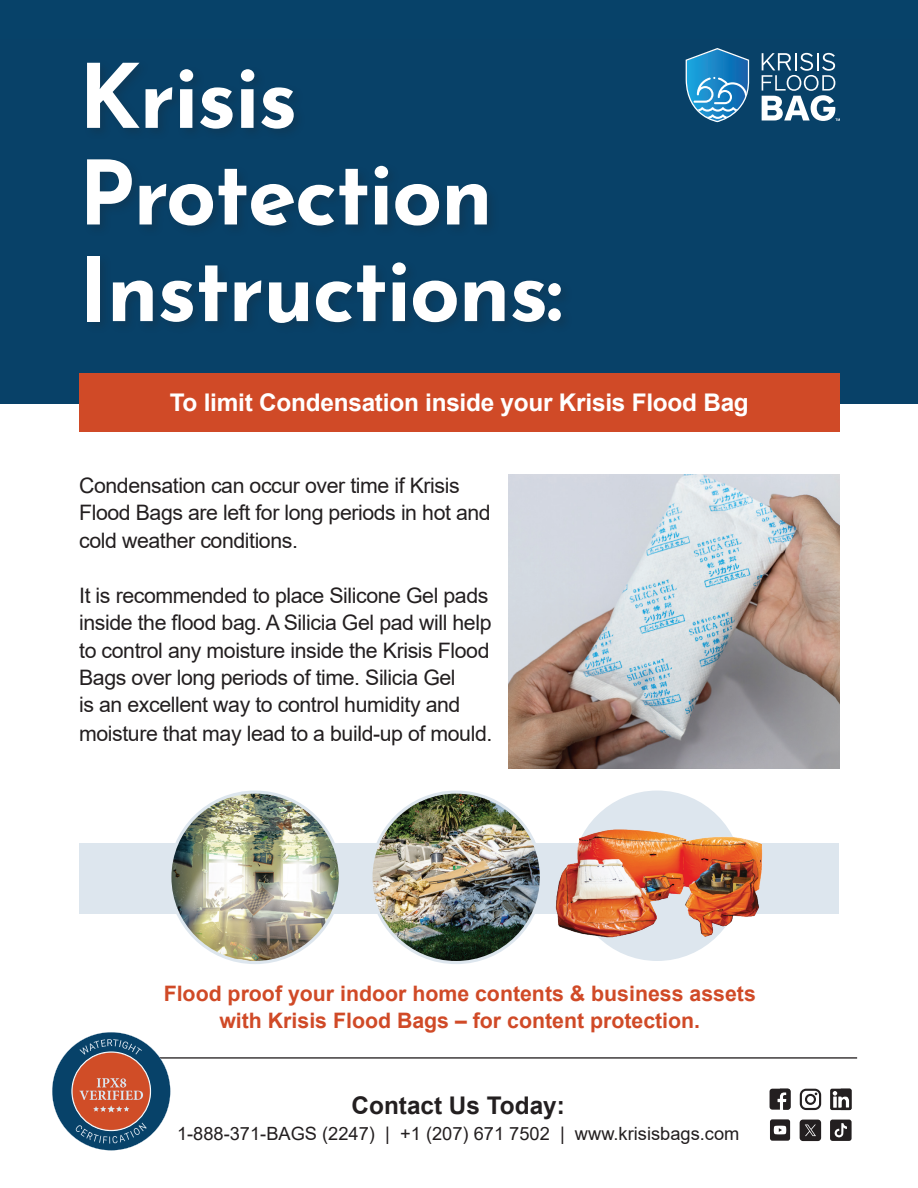
<style>
.page{position:relative;width:918px;height:1188px;background:#fff}
.page>*{position:absolute;margin:0;border:0;box-sizing:border-box;transform-origin:0 0}
.t1{font:700 88.5px/96.6px "Josefin Sans";letter-spacing:-.02em;color:#fff}
.t2{font:700 24.3px "Arial";letter-spacing:-.01em;color:#fff}
.t3{font:700 24.3px "Arial";color:#231f20}
.t4{font:21.3px/27.6px "Arial";letter-spacing:-.02em;color:#231f20}
.t5{font:700 21.3px/27.5px "Arial";color:#d04a27;text-align:center}
.t6{font:18.3px "Arial";color:#231f20}
</style>
<div class="page">
<div style="left:0;top:0;width:918px;height:404px;background:#074269"></div>
<hr style="left:79px;top:1057px;width:778px;height:2px;background:#231f20">
<svg style="left:770px;top:1089px;width:21px;height:21px"></svg>
<svg style="left:800px;top:1089px;width:21px;height:21px"></svg>
<svg style="left:830px;top:1089px;width:22px;height:21px"></svg>
<svg style="left:770px;top:1119px;width:20px;height:22px"></svg>
<svg style="left:800px;top:1120px;width:21px;height:21px"></svg>
<svg style="left:830px;top:1120px;width:22px;height:21px"></svg>
<svg style="left:685px;top:48px;width:65px;height:75px"></svg>
<svg style="left:762px;top:53px;width:78px;height:68px"></svg>
<svg style="left:52px;top:1032px;width:118px;height:118px"></svg>
<div style="left:79px;top:374px;width:760px;height:58px;background:#d04a27"></div>
<img style="left:509px;top:475px;width:330px;height:294px">
<div style="left:79px;top:843px;width:760px;height:71px;background:#dde6ee"></div>
<img style="left:170px;top:792px;width:170px;height:171px;border-radius:85px">
<img style="left:371px;top:792px;width:170px;height:171px;border-radius:85px">
<div style="left:572px;top:791px;width:170px;height:170px;background:#dde6ee;border-radius:50%"></div>
<img style="left:555px;top:828px;width:208px;height:110px">
<p class="t1" style="left:79px;top:36px;width:486px">Krisis<br>Protection<br>Instructions:</p>
<p class="t2" style="left:170px;top:385px;width:581px">To limit Condensation inside your Krisis Flood Bag</p>
<p class="t4" style="left:79px;top:472px;width:413px">Condensation can occur over time if Krisis<br>Flood Bags are left for long periods in hot and cold weather conditions.</p>
<p class="t4" style="left:79px;top:581px;width:415px">It is recommended to place Silicone Gel pads inside the flood bag. A Silicia Gel pad will help to control any moisture inside the Krisis Flood Bags over long periods of time. Silicia Gel<br>is an excellent way to control humidity and moisture that may lead to a build-up of mould.</p>
<p class="t5" style="left:164px;top:980px;width:594px">Flood proof your indoor home contents &amp; business assets with Krisis Flood Bags – for content protection.</p>
<p class="t3" style="left:352px;top:1089px;width:215px">Contact Us Today:</p>
<p class="t6" style="left:177px;top:1121px;width:564px">1-888-371-BAGS (2247) | +1 (207) 671 7502 | www.krisisbags.com</p>
</div>
